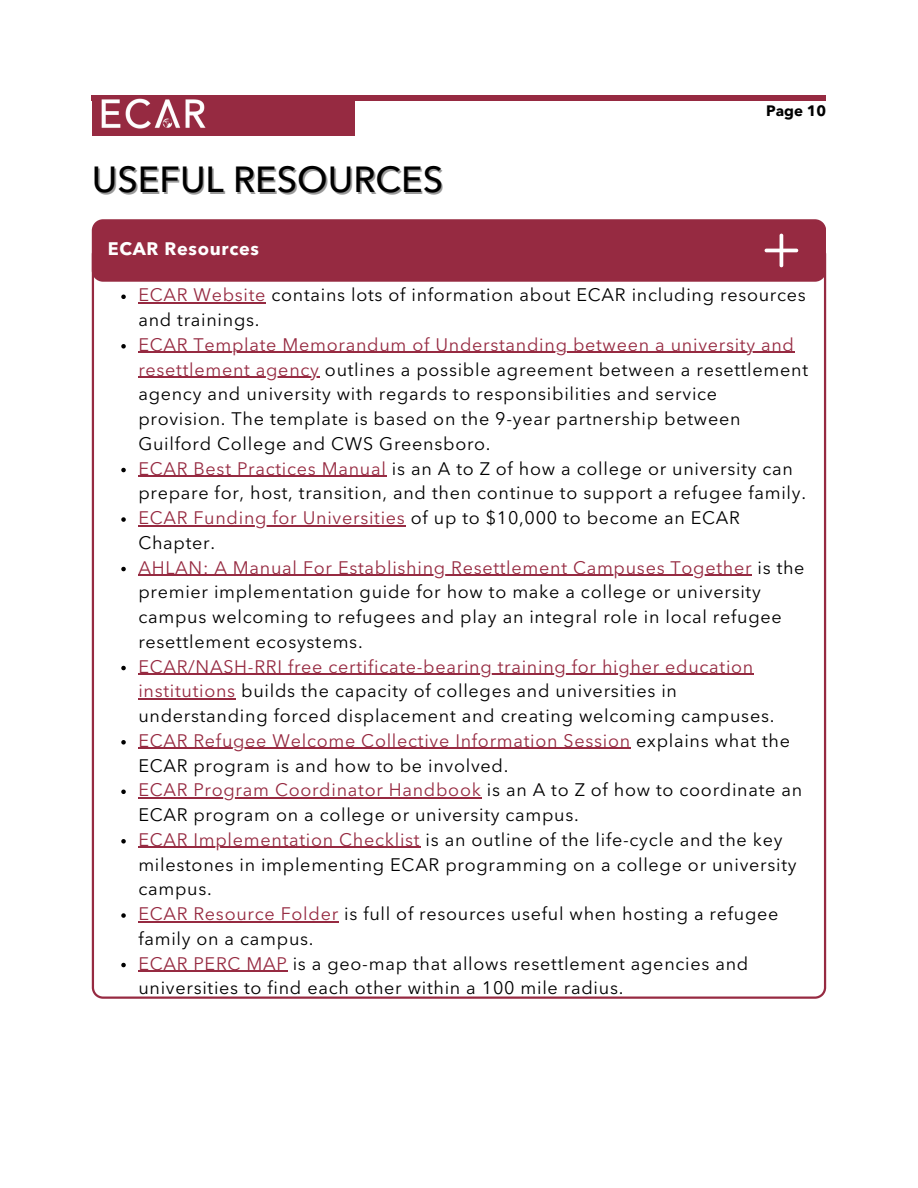
<style>
.page{position:relative;width:918px;height:1188px;background:#fff}
.page>*{position:absolute;margin:0;border:0;box-sizing:border-box;transform-origin:0 0}
.t1{font:500 36px "Avenir Next";color:#000}
.t2{font:18px/24.8px "Avenir Next LT Pro";letter-spacing:.04em;color:#000}
.t3{font:700 18px "Avenir Next LT Pro";letter-spacing:.04em;color:#fff}
.t4{font:700 15px "Avenir Next LT Pro";color:#000}
.s1{color:#962a41}
</style>
<div class="page">
<div style="left:92px;top:95px;width:734px;height:6px;background:#962a41"></div>
<svg style="left:92px;top:282px;width:734px;height:717px"></svg>
<div style="left:92px;top:219px;width:734px;height:63px;background:#962a41"></div>
<svg style="left:765px;top:234px;width:33px;height:33px"></svg>
<div style="left:92px;top:98px;width:263px;height:37px;background:#962a41"></div>
<img style="left:101px;top:98px;width:105px;height:31px">
<svg style="left:121px;top:295px;width:5px;height:4px"></svg>
<hr style="left:138px;top:302px;width:128px;height:2px;background:#962a41">
<svg style="left:121px;top:344px;width:5px;height:5px"></svg>
<hr style="left:138px;top:352px;width:657px;height:1px;background:#962a41">
<hr style="left:138px;top:377px;width:182px;height:1px;background:#962a41">
<svg style="left:121px;top:468px;width:5px;height:4px"></svg>
<hr style="left:138px;top:476px;width:249px;height:1px;background:#962a41">
<svg style="left:121px;top:517px;width:5px;height:5px"></svg>
<hr style="left:138px;top:525px;width:268px;height:1px;background:#962a41">
<svg style="left:121px;top:567px;width:5px;height:4px"></svg>
<hr style="left:138px;top:575px;width:614px;height:1px;background:#962a41">
<svg style="left:121px;top:666px;width:5px;height:4px"></svg>
<hr style="left:138px;top:674px;width:616px;height:1px;background:#962a41">
<hr style="left:138px;top:698px;width:98px;height:2px;background:#962a41">
<svg style="left:121px;top:740px;width:5px;height:5px"></svg>
<hr style="left:138px;top:748px;width:493px;height:1px;background:#962a41">
<svg style="left:121px;top:790px;width:5px;height:4px"></svg>
<hr style="left:138px;top:797px;width:344px;height:2px;background:#962a41">
<svg style="left:121px;top:839px;width:5px;height:5px"></svg>
<hr style="left:138px;top:847px;width:282px;height:1px;background:#962a41">
<svg style="left:121px;top:913px;width:5px;height:5px"></svg>
<hr style="left:138px;top:921px;width:201px;height:1px;background:#962a41">
<svg style="left:121px;top:963px;width:5px;height:4px"></svg>
<hr style="left:138px;top:971px;width:150px;height:1px;background:#962a41">
<p class="t1" style="left:92px;top:156px;width:353px">USEFUL RESOURCES</p>
<p class="t4" style="left:766px;top:105px;width:62px">Page 10</p>
<p class="t3" style="left:108px;top:241px;width:153px">ECAR Resources</p>
<p class="t2" style="left:138px;top:284px;width:669px"><span class="s1">ECAR Website</span> contains lots of information about ECAR including resources and trainings.</p>
<p class="t2" style="left:138px;top:334px;width:671px"><span class="s1">ECAR Template Memorandum of Understanding between a university and resettlement agency</span> outlines a possible agreement between a resettlement agency and university with regards to responsibilities and service provision. The template is based on the 9-year partnership between Guilford College and CWS Greensboro.</p>
<p class="t2" style="left:138px;top:458px;width:669px"><span class="s1">ECAR Best Practices Manual</span> is an A to Z of how a college or university can prepare for, host, transition, and then continue to support a refugee family.</p>
<p class="t2" style="left:138px;top:507px;width:603px"><span class="s1">ECAR Funding for Universities</span> of up to $10,000 to become an ECAR<br>Chapter.</p>
<p class="t2" style="left:138px;top:557px;width:668px"><span class="s1">AHLAN: A Manual For Establishing Resettlement Campuses Together</span> is the premier implementation guide for how to make a college or university campus welcoming to refugees and play an integral role in local refugee resettlement ecosystems.</p>
<p class="t2" style="left:138px;top:656px;width:638px"><span class="s1">ECAR/NASH-RRI free certificate-bearing training for higher education institutions</span> builds the capacity of colleges and universities in understanding forced displacement and creating welcoming campuses.</p>
<p class="t2" style="left:138px;top:730px;width:653px"><span class="s1">ECAR Refugee Welcome Collective Information Session</span> explains what the<br>ECAR program is and how to be involved.</p>
<p class="t2" style="left:138px;top:779px;width:665px"><span class="s1">ECAR Program Coordinator Handbook</span> is an A to Z of how to coordinate an<br>ECAR program on a college or university campus.</p>
<p class="t2" style="left:138px;top:829px;width:660px"><span class="s1">ECAR Implementation Checklist</span> is an outline of the life-cycle and the key milestones in implementing ECAR programming on a college or university campus.</p>
<p class="t2" style="left:138px;top:903px;width:642px"><span class="s1">ECAR Resource Folder</span> is full of resources useful when hosting a refugee family on a campus.</p>
<p class="t2" style="left:138px;top:953px;width:612px"><span class="s1">ECAR PERC MAP</span> is a geo-map that allows resettlement agencies and universities to find each other within a 100 mile radius.</p>
</div>
